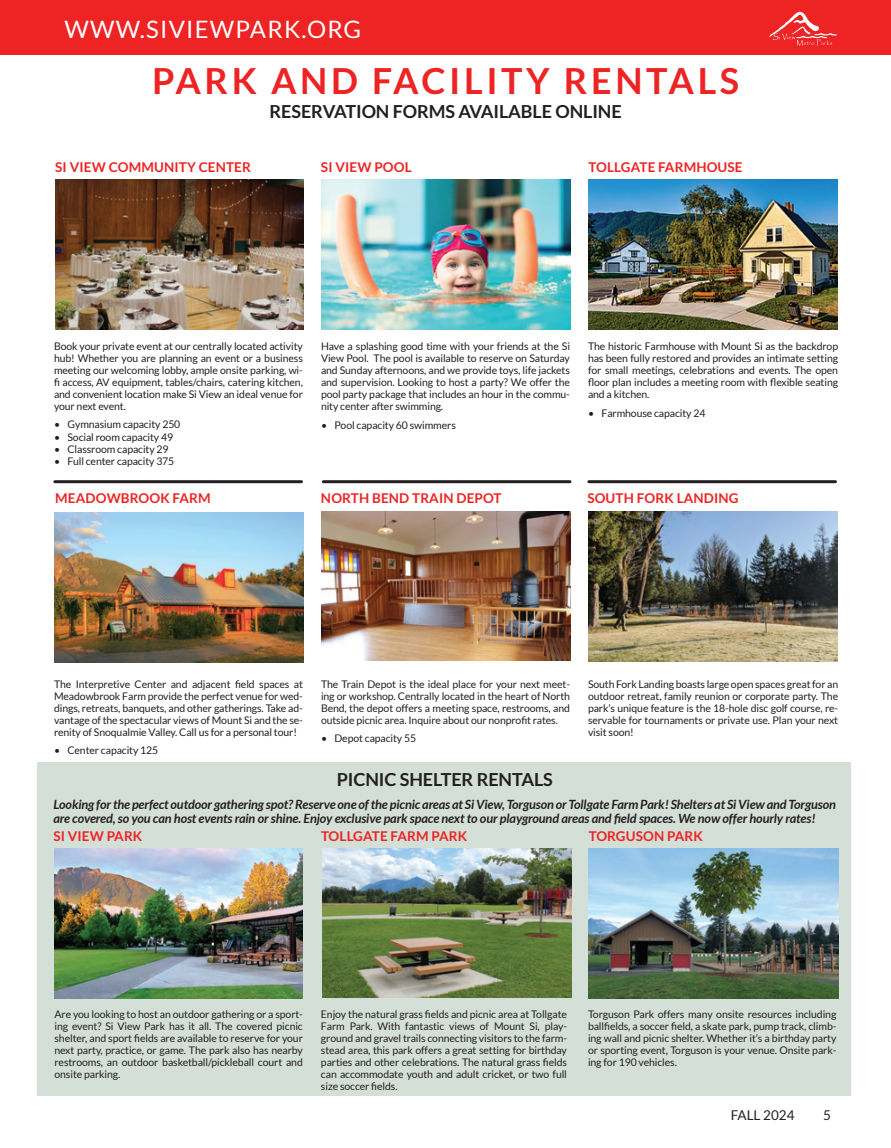
<style>
.page{position:relative;width:891px;height:1148px;background:#fff}
.page>*{position:absolute;margin:0;border:0;box-sizing:border-box;transform-origin:0 0}
.t1{font:700 36px "Lato";letter-spacing:.1em;color:#ee2323}
.t2{font:24px "Lato";letter-spacing:.05em;color:#fff}
.t3{font:700 18px "Lato";letter-spacing:-.005em;color:#231f20}
.t4{font:700 13.5px "Lato";letter-spacing:.01em;color:#ee2323}
.t5{font:13.5px "Lato";color:#231f20}
.t6{font:italic 700 12.75px/13.5px "Lato";letter-spacing:-.01em;color:#231f20}
.t7{font:10.5px/12px "Lato";letter-spacing:-.01em;color:#231f20;text-align:justify}
</style>
<div class="page">
<div style="left:38px;top:762px;width:813px;height:333px;background:#d4e0d7"></div>
<div style="left:0;top:0;width:891px;height:54px;background:#ee2323"></div>
<svg style="left:769px;top:12px;width:68px;height:34px"></svg>
<img style="left:55px;top:848px;width:248px;height:150px">
<img style="left:322px;top:848px;width:249px;height:149px">
<img style="left:589px;top:848px;width:249px;height:150px">
<img style="left:589px;top:512px;width:248px;height:149px">
<img style="left:322px;top:511px;width:248px;height:150px">
<img style="left:55px;top:179px;width:249px;height:150px">
<img style="left:55px;top:512px;width:248px;height:150px">
<img style="left:322px;top:179px;width:248px;height:150px">
<img style="left:589px;top:179px;width:248px;height:150px">
<hr style="left:55px;top:480px;width:247px;height:3px;background:#231f20">
<hr style="left:323px;top:480px;width:247px;height:3px;background:#231f20">
<hr style="left:589px;top:480px;width:247px;height:3px;background:#231f20">
<h2 class="t2" style="left:64px;top:16px;width:298px">WWW.SIVIEWPARK.ORG</h2>
<h1 class="t1" style="left:152px;top:60px;width:589px">PARK AND FACILITY RENTALS</h1>
<h3 class="t3" style="left:270px;top:101px;width:354px">RESERVATION FORMS AVAILABLE ONLINE</h3>
<p class="t4" style="left:55px;top:159px;width:197px">SI VIEW COMMUNITY CENTER</p>
<p class="t4" style="left:321px;top:159px;width:92px">SI VIEW POOL</p>
<p class="t4" style="left:589px;top:159px;width:156px">TOLLGATE FARMHOUSE</p>
<p class="t7" style="left:54px;top:340px;width:250px">Book your private event at our centrally located activity hub! Whether you are planning an event or a business meeting our welcoming lobby, ample onsite parking, wi&shy;fi access, AV equipment, tables/chairs, catering kitchen, and convenient location make Si View an ideal venue for your next event.</p>
<p class="t7" style="left:54px;top:418px;width:128px">• Gymnasium capacity 250</p>
<p class="t7" style="left:54px;top:430px;width:121px">• Social room capacity 49</p>
<p class="t7" style="left:54px;top:442px;width:116px">• Classroom capacity 29</p>
<p class="t7" style="left:54px;top:454px;width:122px">• Full center capacity 375</p>
<p class="t7" style="left:321px;top:340px;width:251px">Have a splashing good time with your friends at the Si View Pool. The pool is available to reserve on Saturday and Sunday afternoons, and we provide toys, life jackets and supervision. Looking to host a party? We offer the pool party package that includes an hour in the commu&shy;nity center after swimming.</p>
<p class="t7" style="left:321px;top:418px;width:136px">• Pool capacity 60 swimmers</p>
<p class="t7" style="left:588px;top:340px;width:252px">The historic Farmhouse with Mount Si as the backdrop has been fully restored and provides an intimate setting for small meetings, celebrations and events. The open floor plan includes a meeting room with flexible seating and a kitchen.</p>
<p class="t7" style="left:588px;top:406px;width:119px">• Farmhouse capacity 24</p>
<p class="t4" style="left:55px;top:490px;width:157px">MEADOWBROOK FARM</p>
<p class="t4" style="left:321px;top:490px;width:182px">NORTH BEND TRAIN DEPOT</p>
<p class="t4" style="left:587px;top:490px;width:153px">SOUTH FORK LANDING</p>
<p class="t7" style="left:54px;top:677px;width:250px">The Interpretive Center and adjacent field spaces at Meadowbrook Farm provide the perfect venue for wed&shy;dings, retreats, banquets, and other gatherings. Take ad&shy;vantage of the spectacular views of Mount Si and the se&shy;renity of Snoqualmie Valley. Call us for a personal tour!</p>
<p class="t7" style="left:54px;top:744px;width:106px">• Center capacity 125</p>
<p class="t7" style="left:321px;top:677px;width:251px">The Train Depot is the ideal place for your next meet&shy;ing or workshop. Centrally located in the heart of North Bend, the depot offers a meeting space, restrooms, and outside picnic area. Inquire about our nonprofit rates.</p>
<p class="t7" style="left:321px;top:732px;width:97px">• Depot capacity 55</p>
<p class="t7" style="left:588px;top:677px;width:252px">South Fork Landing boasts large open spaces great for an outdoor retreat, family reunion or corporate party. The park’s unique feature is the 18-hole disc golf course, re&shy;servable for tournaments or private use. Plan your next visit soon!</p>
<h3 class="t3" style="left:337px;top:768px;width:218px">PICNIC SHELTER RENTALS</h3>
<p class="t6" style="left:53px;top:798px;width:784px">Looking for the perfect outdoor gathering spot? Reserve one of the picnic areas at Si View, Torguson or Tollgate Farm Park! Shelters at Si View and Torguson are covered, so you can host events rain or shine. Enjoy exclusive park space next to our playground areas and field spaces. We now offer hourly rates!</p>
<p class="t4" style="left:53px;top:828px;width:91px">SI VIEW PARK</p>
<p class="t4" style="left:321px;top:828px;width:148px">TOLLGATE FARM PARK</p>
<p class="t4" style="left:589px;top:828px;width:116px">TORGUSON PARK</p>
<p class="t7" style="left:55px;top:1008px;width:250px">Are you looking to host an outdoor gathering or a sport&shy;ing event? Si View Park has it all. The covered picnic shelter, and sport fields are available to reserve for your next party, practice, or game. The park also has nearby restrooms, an outdoor basketball/pickleball court and onsite parking.</p>
<p class="t7" style="left:321px;top:1008px;width:248px">Enjoy the natural grass fields and picnic area at Tollgate Farm Park. With fantastic views of Mount Si, play&shy;ground and gravel trails connecting visitors to the farm&shy;stead area, this park offers a great setting for birthday parties and other celebrations. The natural grass fields can accommodate youth and adult cricket, or two full size soccer fields.</p>
<p class="t7" style="left:588px;top:1008px;width:250px">Torguson Park offers many onsite resources including ballfields, a soccer field, a skate park, pump track, climb&shy;ing wall and picnic shelter. Whether it’s a birthday party or sporting event, Torguson is your venue. Onsite park&shy;ing for 190 vehicles.</p>
<p class="t5" style="left:731px;top:1107px;width:65px">FALL 2024</p>
<p class="t5" style="left:823px;top:1107px;width:9px">5</p>
</div>
